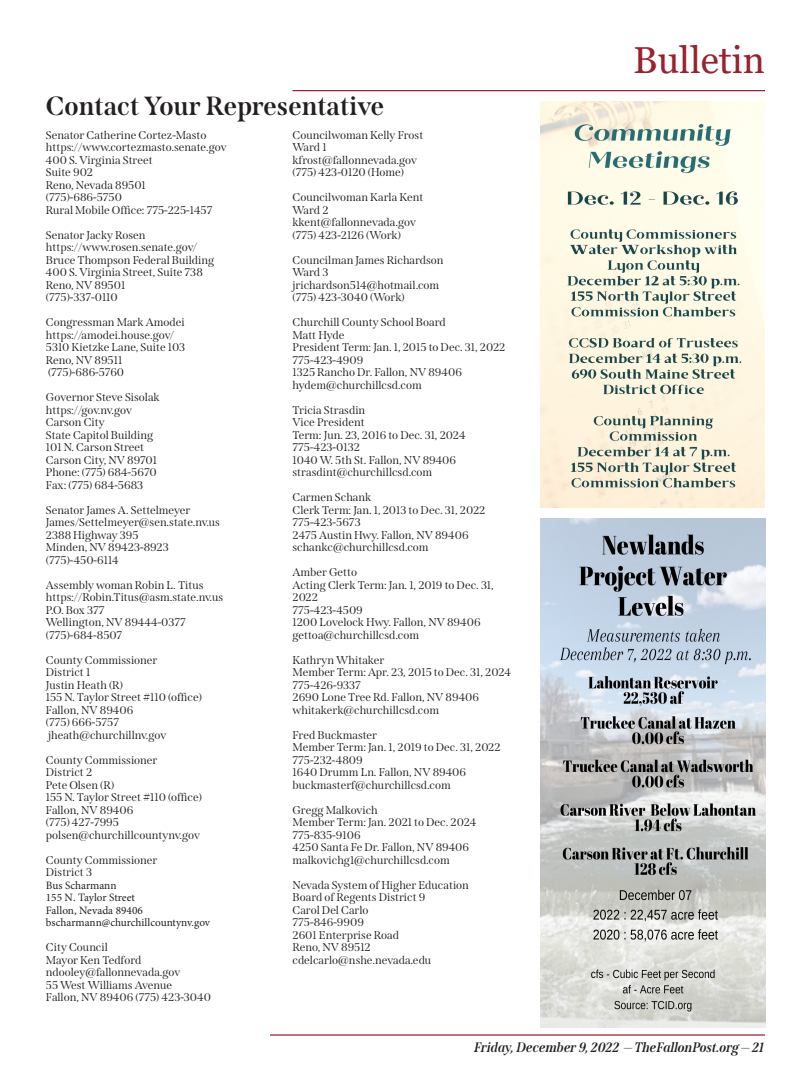
<style>
.page{position:relative;width:810px;height:1080px;background:#fff}
.page>*{position:absolute;margin:0;border:0;box-sizing:border-box;transform-origin:0 0}
.Heading{font:37.5px "Georgia";color:#98222d}
.Titles{font:700 26.25px "Span";color:#231f20}
.t1{font:italic 700 13.75px "Span";color:#231f20}
.t2{font:11.25px/12.5px "Span";color:#231f20}
.t3{font:11.25px "Minion Pro";color:#231f20}
</style>
<div class="page">
<hr style="left:292px;top:90px;width:473px;height:1px;background:#98222d">
<hr style="left:270px;top:1034px;width:495px;height:2px;background:#98222d">
<img style="left:540px;top:101px;width:225px;height:407px">
<img style="left:540px;top:518px;width:226px;height:510px">
<p class="Titles" style="left:46px;top:90px;width:340px">Contact Your Representative</p>
<p class="t2" style="left:292px;top:129px;width:132px">Councilwoman Kelly Frost</p>
<p class="t2" style="left:292px;top:141px;width:36px">Ward 1</p>
<p class="t2" style="left:292px;top:154px;width:126px">kfrost@fallonnevada.gov</p>
<p class="t2" style="left:292px;top:166px;width:113px">(775) 423-0120 (Home)</p>
<p class="t2" style="left:292px;top:191px;width:132px">Councilwoman Karla Kent</p>
<p class="t2" style="left:292px;top:204px;width:38px">Ward 2</p>
<p class="t2" style="left:292px;top:216px;width:125px">kkent@fallonnevada.gov</p>
<p class="t2" style="left:292px;top:229px;width:110px">(775) 423-2126 (Work)</p>
<p class="t2" style="left:292px;top:254px;width:153px">Councilman James Richardson</p>
<p class="t2" style="left:292px;top:266px;width:37px">Ward 3</p>
<p class="t2" style="left:292px;top:279px;width:148px">jrichardson514@hotmail.com</p>
<p class="t2" style="left:292px;top:291px;width:114px">(775) 423-3040 (Work)</p>
<p class="t2" style="left:292px;top:316px;width:155px">Churchill County School Board</p>
<p class="t2" style="left:292px;top:329px;width:53px">Matt Hyde</p>
<p class="t2" style="left:292px;top:341px;width:214px">President Term: Jan. 1, 2015 to Dec. 31, 2022</p>
<p class="t2" style="left:292px;top:354px;width:72px">775-423-4909</p>
<p class="t2" style="left:292px;top:366px;width:171px">1325 Rancho Dr. Fallon, NV 89406</p>
<p class="t2" style="left:292px;top:379px;width:131px">hydem@churchillcsd.com</p>
<p class="t2" style="left:292px;top:404px;width:74px">Tricia Strasdin</p>
<p class="t2" style="left:292px;top:416px;width:74px">Vice President</p>
<p class="t2" style="left:292px;top:429px;width:175px">Term: Jun. 23, 2016 to Dec. 31, 2024</p>
<p class="t2" style="left:292px;top:441px;width:69px">775-423-0132</p>
<p class="t2" style="left:292px;top:454px;width:165px">1040 W. 5th St. Fallon, NV 89406</p>
<p class="t2" style="left:292px;top:466px;width:141px">strasdint@churchillcsd.com</p>
<p class="t2" style="left:292px;top:491px;width:80px">Carmen Schank</p>
<p class="t2" style="left:292px;top:504px;width:194px">Clerk Term: Jan. 1, 2013 to Dec. 31, 2022</p>
<p class="t2" style="left:292px;top:516px;width:70px">775-423-5673</p>
<p class="t2" style="left:292px;top:529px;width:178px">2475 Austin Hwy. Fallon, NV 89406</p>
<p class="t2" style="left:292px;top:541px;width:138px">schankc@churchillcsd.com</p>
<p class="t2" style="left:292px;top:566px;width:66px">Amber Getto</p>
<p class="t2" style="left:292px;top:579px;width:203px">Acting Clerk Term: Jan. 1, 2019 to Dec. 31,<br>2022</p>
<p class="t2" style="left:292px;top:604px;width:72px">775-423-4509</p>
<p class="t2" style="left:292px;top:616px;width:190px">1200 Lovelock Hwy. Fallon, NV 89406</p>
<p class="t2" style="left:292px;top:629px;width:128px">gettoa@churchillcsd.com</p>
<p class="t2" style="left:292px;top:654px;width:93px">Kathryn Whitaker</p>
<p class="t2" style="left:292px;top:666px;width:220px">Member Term: Apr. 23, 2015 to Dec. 31, 2024</p>
<p class="t2" style="left:292px;top:679px;width:70px">775-426-9337</p>
<p class="t2" style="left:292px;top:691px;width:188px">2690 Lone Tree Rd. Fallon, NV 89406</p>
<p class="t2" style="left:292px;top:704px;width:148px">whitakerk@churchillcsd.com</p>
<p class="t2" style="left:292px;top:729px;width:86px">Fred Buckmaster</p>
<p class="t2" style="left:292px;top:741px;width:210px">Member Term: Jan. 1, 2019 to Dec. 31, 2022</p>
<p class="t2" style="left:292px;top:754px;width:72px">775-232-4809</p>
<p class="t2" style="left:292px;top:766px;width:175px">1640 Drumm Ln. Fallon, NV 89406</p>
<p class="t2" style="left:292px;top:779px;width:160px">buckmasterf@churchillcsd.com</p>
<p class="t2" style="left:292px;top:804px;width:87px">Gregg Malkovich</p>
<p class="t2" style="left:292px;top:816px;width:185px">Member Term: Jan. 2021 to Dec. 2024</p>
<p class="t2" style="left:292px;top:829px;width:70px">775-835-9106</p>
<p class="t2" style="left:292px;top:841px;width:178px">4250 Santa Fe Dr. Fallon, NV 89406</p>
<p class="t2" style="left:292px;top:854px;width:159px">malkovichg1@churchillcsd.com</p>
<p class="t2" style="left:292px;top:879px;width:178px">Nevada System of Higher Education</p>
<p class="t2" style="left:292px;top:891px;width:134px">Board of Regents District 9</p>
<p class="t2" style="left:292px;top:904px;width:78px">Carol Del Carlo</p>
<p class="t2" style="left:292px;top:916px;width:73px">775-846-9909</p>
<p class="t2" style="left:292px;top:929px;width:108px">2601 Enterprise Road</p>
<p class="t2" style="left:292px;top:941px;width:80px">Reno, NV 89512</p>
<p class="t2" style="left:292px;top:954px;width:140px">cdelcarlo@nshe.nevada.edu</p>
<p class="t2" style="left:46px;top:129px;width:162px">Senator Catherine Cortez-Masto</p>
<p class="t2" style="left:46px;top:141px;width:182px">https://www.cortezmasto.senate.gov</p>
<p class="t2" style="left:46px;top:154px;width:108px">400 S. Virginia Street</p>
<p class="t2" style="left:46px;top:166px;width:48px">Suite 902</p>
<p class="t2" style="left:46px;top:179px;width:101px">Reno, Nevada 89501</p>
<p class="t2" style="left:46px;top:191px;width:78px">(775)-686-5750</p>
<p class="t2" style="left:46px;top:204px;width:168px">Rural Mobile Office: 775-225-1457</p>
<p class="t2" style="left:46px;top:229px;width:101px">Senator Jacky Rosen</p>
<p class="t2" style="left:46px;top:241px;width:153px">https://www.rosen.senate.gov/</p>
<p class="t2" style="left:46px;top:254px;width:170px">Bruce Thompson Federal Building</p>
<p class="t2" style="left:46px;top:266px;width:158px">400 S. Virginia Street, Suite 738</p>
<p class="t2" style="left:46px;top:279px;width:81px">Reno, NV 89501</p>
<p class="t2" style="left:46px;top:291px;width:73px">(775)-337-0110</p>
<p class="t2" style="left:46px;top:316px;width:140px">Congressman Mark Amodei</p>
<p class="t2" style="left:46px;top:329px;width:130px">https://amodei.house.gov/</p>
<p class="t2" style="left:46px;top:341px;width:141px">5310 Kietzke Lane, Suite 103</p>
<p class="t2" style="left:46px;top:354px;width:78px">Reno, NV 89511</p>
<p class="t2" style="left:48px;top:366px;width:78px">(775)-686-5760</p>
<p class="t2" style="left:46px;top:391px;width:115px">Governor Steve Sisolak</p>
<p class="t2" style="left:46px;top:404px;width:88px">https://gov.nv.gov</p>
<p class="t2" style="left:46px;top:416px;width:60px">Carson City</p>
<p class="t2" style="left:46px;top:429px;width:109px">State Capitol Building</p>
<p class="t2" style="left:46px;top:441px;width:100px">101 N. Carson Street</p>
<p class="t2" style="left:46px;top:454px;width:113px">Carson City, NV 89701</p>
<p class="t2" style="left:46px;top:466px;width:112px">Phone: (775) 684-5670</p>
<p class="t2" style="left:46px;top:479px;width:99px">Fax: (775) 684-5683</p>
<p class="t2" style="left:46px;top:504px;width:146px">Senator James A. Settelmeyer</p>
<p class="t2" style="left:46px;top:516px;width:176px">James/Settelmeyer@sen.state.nv.us</p>
<p class="t2" style="left:46px;top:529px;width:94px">2388 Highway 395</p>
<p class="t2" style="left:46px;top:541px;width:124px">Minden, NV 89423-8923</p>
<p class="t2" style="left:46px;top:554px;width:74px">(775)-450-6114</p>
<p class="t2" style="left:46px;top:579px;width:159px">Assembly woman Robin L. Titus</p>
<p class="t2" style="left:46px;top:591px;width:179px">https://Robin.Titus@asm.state.nv.us</p>
<p class="t2" style="left:46px;top:604px;width:60px">P.O. Box 377</p>
<p class="t2" style="left:46px;top:616px;width:142px">Wellington, NV 89444-0377</p>
<p class="t2" style="left:46px;top:629px;width:78px">(775)-684-8507</p>
<p class="t2" style="left:46px;top:654px;width:113px">County Commissioner</p>
<p class="t2" style="left:46px;top:666px;width:46px">District 1</p>
<p class="t2" style="left:46px;top:679px;width:79px">Justin Heath (R)</p>
<p class="t2" style="left:46px;top:691px;width:158px">155 N. Taylor Street #110 (office)</p>
<p class="t2" style="left:46px;top:704px;width:89px">Fallon, NV 89406</p>
<p class="t2" style="left:46px;top:716px;width:75px">(775) 666-5757</p>
<p class="t2" style="left:48px;top:729px;width:120px">jheath@churchillnv.gov</p>
<p class="t2" style="left:46px;top:754px;width:113px">County Commissioner</p>
<p class="t2" style="left:46px;top:766px;width:48px">District 2</p>
<p class="t2" style="left:46px;top:779px;width:70px">Pete Olsen (R)</p>
<p class="t2" style="left:46px;top:791px;width:158px">155 N. Taylor Street #110 (office)</p>
<p class="t2" style="left:46px;top:804px;width:89px">Fallon, NV 89406</p>
<p class="t2" style="left:46px;top:816px;width:75px">(775) 427-7995</p>
<p class="t2" style="left:46px;top:829px;width:156px">polsen@churchillcountynv.gov</p>
<p class="t2" style="left:46px;top:854px;width:113px">County Commissioner</p>
<p class="t2" style="left:46px;top:866px;width:48px">District 3</p>
<p class="t3" style="left:46px;top:878px;width:72px">Bus Scharmann</p>
<p class="t3" style="left:46px;top:890px;width:91px">155 N. Taylor Street</p>
<p class="t3" style="left:46px;top:903px;width:98px">Fallon, Nevada 89406</p>
<p class="t3" style="left:46px;top:915px;width:166px">bscharmann@churchillcountynv.gov</p>
<p class="t2" style="left:46px;top:941px;width:64px">City Council</p>
<p class="t2" style="left:46px;top:954px;width:97px">Mayor Ken Tedford</p>
<p class="t2" style="left:46px;top:966px;width:136px">ndooley@fallonnevada.gov</p>
<p class="t2" style="left:46px;top:979px;width:128px">55 West Williams Avenue</p>
<p class="t2" style="left:46px;top:991px;width:167px">Fallon, NV 89406 (775) 423-3040</p>
<p class="Heading" style="left:633px;top:38px;width:133px">Bulletin</p>
<p class="t1" style="left:475px;top:1039px;width:292px">Friday, December 9, 2022 — TheFallonPost.org — 21</p>
</div>
